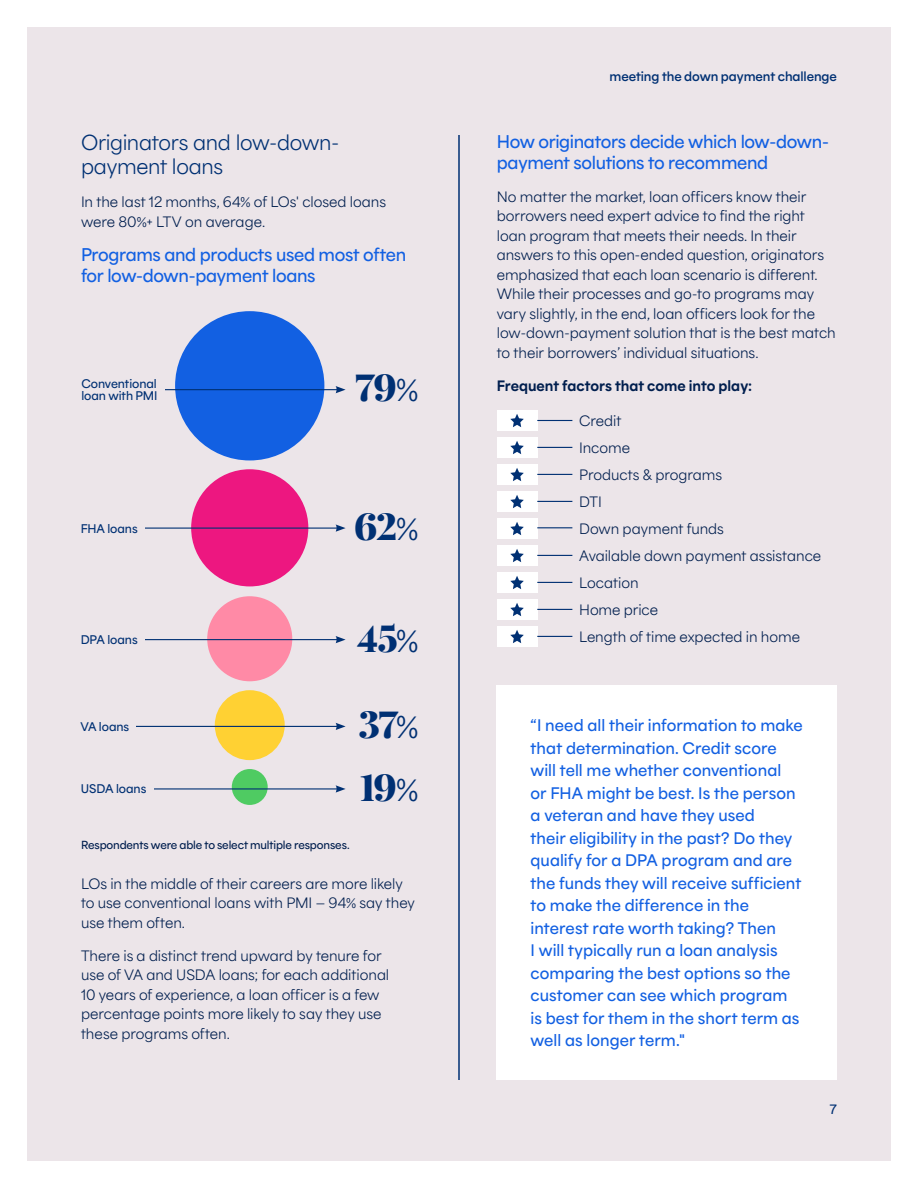
<style>
.page{position:relative;width:918px;height:1188px;background:#fff}
.page>*{position:absolute;margin:0;border:0;box-sizing:border-box;transform-origin:0 0}
.t1{font:900 37.5px "Playfair Display";letter-spacing:-.045em;color:#003073}
.t2{font:19.5px/24px "Area Normal";letter-spacing:-.015em;color:#003073}
.t3{font:600 16.5px/21px "Area Normal";letter-spacing:-.02em;color:#1260e2}
.t4{font:600 15px/22.5px "Area Normal";letter-spacing:.005em;color:#1260e2}
.t5{font:13.5px/19.5px "Area Normal";letter-spacing:-.005em;color:#001e4e}
.t6{font:800 13.5px "Area Normal";color:#001e4e}
.Footer___Page_Number{font:700 12px "Area Normal";letter-spacing:-.005em;color:#003073}
.Footer___Page_Number-2{font:600 12px "Area Normal";color:#003073}
.t7{font:600 11.25px/12px "Area Normal";letter-spacing:-.005em;color:#003073}
.t8{font:600 10.5px "Area Normal";letter-spacing:-.015em;color:#001e4e}
.s1{font-family:"Area Normal";font-weight:400;font-size:30px}
</style>
<div class="page">
<div style="left:27px;top:27px;width:864px;height:1134px;background:#ece5e9"></div>
<hr style="left:458px;top:135px;width:2px;height:945px;background:#003073">
<div style="left:175px;top:311px;width:149px;height:149px;background:#1260e2;border-radius:50%"></div>
<hr style="left:82px;top:389px;width:256px;height:1px;background:#003073">
<svg style="left:336px;top:386px;width:10px;height:7px"></svg>
<div style="left:191px;top:469px;width:117px;height:117px;background:#ed1780;border-radius:50%"></div>
<div style="left:207px;top:596px;width:85px;height:85px;background:#ff8aa6;border-radius:50%"></div>
<div style="left:215px;top:690px;width:70px;height:70px;background:#ffd133;border-radius:50%"></div>
<div style="left:232px;top:769px;width:36px;height:36px;background:#4fcb62;border-radius:50%"></div>
<hr style="left:82px;top:528px;width:256px;height:1px;background:#003073">
<svg style="left:336px;top:524px;width:10px;height:8px"></svg>
<hr style="left:82px;top:639px;width:256px;height:1px;background:#003073">
<svg style="left:336px;top:636px;width:10px;height:7px"></svg>
<hr style="left:82px;top:726px;width:256px;height:1px;background:#003073">
<svg style="left:336px;top:723px;width:10px;height:7px"></svg>
<hr style="left:82px;top:788px;width:256px;height:2px;background:#003073">
<svg style="left:336px;top:785px;width:10px;height:8px"></svg>
<div style="left:81px;top:778px;width:72px;height:22px;background:#ece5e9"></div>
<div style="left:80px;top:715px;width:56px;height:23px;background:#ece5e9"></div>
<div style="left:81px;top:629px;width:63px;height:22px;background:#ece5e9"></div>
<div style="left:81px;top:517px;width:63px;height:23px;background:#ece5e9"></div>
<div style="left:81px;top:373px;width:83px;height:34px;background:#ece5e9"></div>
<div style="left:497px;top:410px;width:40px;height:21px;background:#fff"></div>
<svg style="left:510px;top:414px;width:14px;height:13px"></svg>
<hr style="left:537px;top:420px;width:35px;height:1px;background:#003073">
<div style="left:497px;top:437px;width:40px;height:21px;background:#fff"></div>
<svg style="left:510px;top:441px;width:14px;height:13px"></svg>
<hr style="left:537px;top:447px;width:35px;height:1px;background:#003073">
<div style="left:497px;top:464px;width:40px;height:21px;background:#fff"></div>
<svg style="left:510px;top:468px;width:14px;height:13px"></svg>
<hr style="left:537px;top:474px;width:35px;height:1px;background:#003073">
<div style="left:497px;top:491px;width:40px;height:21px;background:#fff"></div>
<svg style="left:510px;top:495px;width:14px;height:13px"></svg>
<hr style="left:537px;top:501px;width:35px;height:1px;background:#003073">
<div style="left:497px;top:518px;width:40px;height:21px;background:#fff"></div>
<svg style="left:510px;top:522px;width:14px;height:13px"></svg>
<hr style="left:537px;top:527px;width:35px;height:1px;background:#003073">
<div style="left:497px;top:545px;width:40px;height:21px;background:#fff"></div>
<svg style="left:510px;top:549px;width:14px;height:13px"></svg>
<hr style="left:537px;top:555px;width:35px;height:1px;background:#003073">
<div style="left:497px;top:572px;width:40px;height:21px;background:#fff"></div>
<svg style="left:510px;top:576px;width:14px;height:13px"></svg>
<hr style="left:537px;top:582px;width:35px;height:1px;background:#003073">
<div style="left:497px;top:599px;width:40px;height:21px;background:#fff"></div>
<svg style="left:510px;top:603px;width:14px;height:13px"></svg>
<hr style="left:537px;top:609px;width:35px;height:1px;background:#003073">
<div style="left:497px;top:626px;width:40px;height:21px;background:#fff"></div>
<svg style="left:510px;top:630px;width:14px;height:13px"></svg>
<hr style="left:537px;top:636px;width:35px;height:1px;background:#003073">
<div style="left:497px;top:686px;width:340px;height:394px;background:#fff"></div>
<p class="t2" style="left:81px;top:128px;width:260px">Originators and low-down&shy;payment loans</p>
<p class="t5" style="left:81px;top:191px;width:307px">In the last 12 months, 64% of LOs' closed loans were 80%+ LTV on average.</p>
<p class="t3" style="left:81px;top:243px;width:327px">Programs and products used most often for low-down-payment loans</p>
<p class="t7" style="left:81px;top:376px;width:78px">Conventional loan with PMI</p>
<p class="t7" style="left:81px;top:521px;width:59px">FHA loans</p>
<p class="t7" style="left:81px;top:633px;width:59px">DPA loans</p>
<p class="t7" style="left:80px;top:719px;width:50px">VA loans</p>
<p class="t7" style="left:81px;top:782px;width:67px">USDA loans</p>
<p class="t1" style="left:355px;top:358px;width:65px">79<span class="s1">%</span></p>
<p class="t1" style="left:354px;top:497px;width:66px">62<span class="s1">%</span></p>
<p class="t1" style="left:357px;top:608px;width:63px">45<span class="s1">%</span></p>
<p class="t1" style="left:358px;top:694px;width:62px">37<span class="s1">%</span></p>
<p class="t1" style="left:360px;top:757px;width:60px">19<span class="s1">%</span></p>
<p class="t8" style="left:81px;top:836px;width:270px">Respondents were able to select multiple responses.</p>
<p class="t5" style="left:81px;top:872px;width:335px">LOs in the middle of their careers are more likely to use conventional loans with PMI — 94% say they use them often.</p>
<p class="t5" style="left:81px;top:944px;width:310px">There is a distinct trend upward by tenure for use of VA and USDA loans; for each additional 10 years of experience, a loan officer is a few percentage points more likely to say they use these programs often.</p>
<p class="Footer___Page_Number" style="left:609px;top:66px;width:229px">meeting the down payment challenge</p>
<p class="t3" style="left:497px;top:129px;width:334px">How originators decide which low-down&shy;payment solutions to recommend</p>
<p class="t5" style="left:497px;top:185px;width:340px">No matter the market, loan officers know their borrowers need expert advice to find the right loan program that meets their needs. In their answers to this open-ended question, originators emphasized that each loan scenario is different.<br>While their processes and go-to programs may vary slightly, in the end, loan officers look for the low-down-payment solution that is the best match to their borrowers’ individual situations.</p>
<p class="t6" style="left:497px;top:373px;width:257px">Frequent factors that come into play:</p>
<p class="t5" style="left:579px;top:409px;width:44px">Credit</p>
<p class="t5" style="left:579px;top:436px;width:53px">Income</p>
<p class="t5" style="left:579px;top:463px;width:144px">Products &amp; programs</p>
<p class="t5" style="left:579px;top:490px;width:24px">DTI</p>
<p class="t5" style="left:579px;top:517px;width:146px">Down payment funds</p>
<p class="t5" style="left:579px;top:544px;width:244px">Available down payment assistance</p>
<p class="t5" style="left:579px;top:571px;width:61px">Location</p>
<p class="t5" style="left:579px;top:598px;width:81px">Home price</p>
<p class="t5" style="left:579px;top:625px;width:222px">Length of time expected in home</p>
<p class="t4" style="left:531px;top:713px;width:274px">“I need all their information to make that determination. Credit score will tell me whether conventional<br>or FHA might be best. Is the person a veteran and have they used<br>their eligibility in the past? Do they qualify for a DPA program and are the funds they will receive sufficient to make the difference in the interest rate worth taking? Then<br>I will typically run a loan analysis comparing the best options so the customer can see which program<br>is best for them in the short term as well as longer term."</p>
<p class="Footer___Page_Number-2" style="left:830px;top:1098px;width:9px">7</p>
</div>
